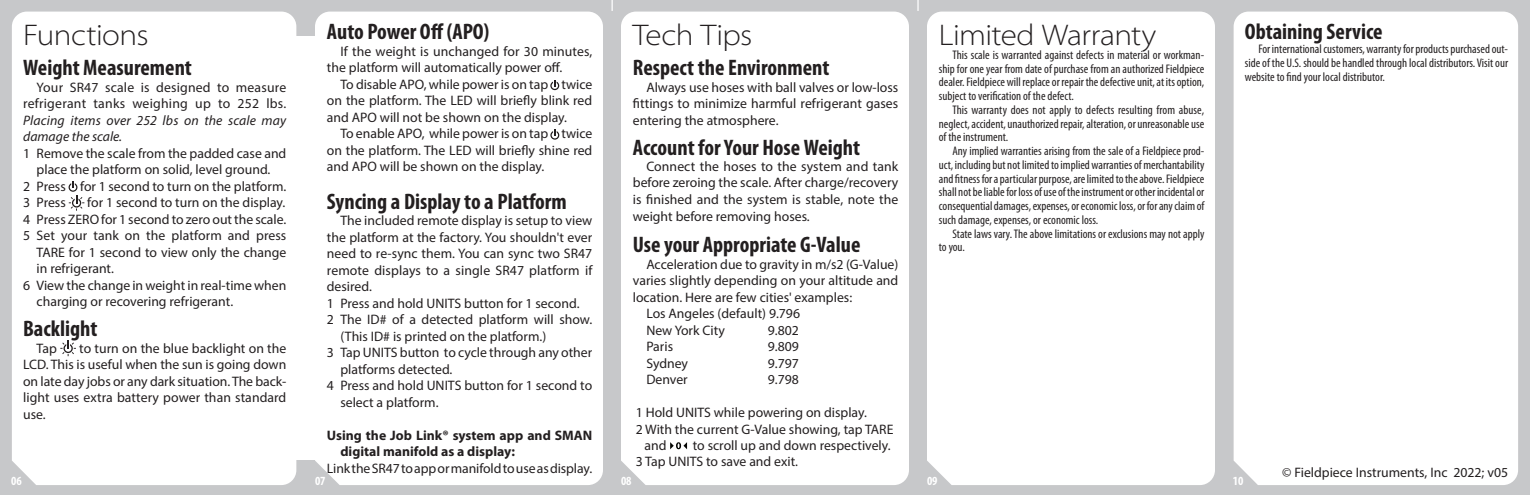
<style>
.page{position:relative;width:1530px;height:495px;background:#c7c8ca}
.page>*{position:absolute;margin:0;border:0;box-sizing:border-box;transform-origin:0 0}
.t1{font:300 semi-expanded 30px "Myriad Pro";letter-spacing:-.02em;color:#231f20}
.t2{font:700 condensed 22.5px "Myriad Pro";color:#231f20}
.t3{font:13.75px/16.5px "Myriad Pro";color:#231f20;text-align:justify}
.t4{font:700 13.75px/16.5px "Myriad Pro";color:#231f20}
.t5{font:italic 13.75px/16.5px "Myriad Pro";letter-spacing:.01em;color:#231f20}
.t6{font:condensed 12.5px/13.8px "Myriad Pro";color:#231f20;text-align:justify}
.t7{font:700 condensed 12.5px "Myriad Pro";color:#fff}
</style>
<div class="page">
<svg style="left:917px;top:0;width:2px;height:11px"></svg>
<div style="left:12px;top:12px;width:284px;height:473px;background:#fff"></div>
<div style="left:315px;top:12px;width:288px;height:473px;background:#fff"></div>
<div style="left:621px;top:12px;width:288px;height:473px;background:#fff"></div>
<div style="left:927px;top:12px;width:288px;height:473px;background:#fff"></div>
<div style="left:1234px;top:12px;width:284px;height:473px;background:#fff"></div>
<svg style="left:69px;top:182px;width:15px;height:29px"></svg>
<svg style="left:60px;top:340px;width:16px;height:16px"></svg>
<svg style="left:550px;top:80px;width:9px;height:10px"></svg>
<svg style="left:550px;top:130px;width:9px;height:10px"></svg>
<div style="left:295px;top:37px;width:22px;height:423px;background:#fff"></div>
<svg style="left:668px;top:437px;width:22px;height:17px"></svg>
<h1 class="t1" style="left:633px;top:18px;width:121px">Tech Tips</h1>
<h2 class="t2" style="left:633px;top:53px;width:198px">Respect the Environment</h2>
<p class="t3" style="left:633px;top:78px;width:267px;text-indent:14px">Always use hoses with ball valves or low-loss fittings to minimize harmful refrigerant gases entering the atmosphere.</p>
<h2 class="t2" style="left:633px;top:133px;width:229px">Account for Your Hose Weight</h2>
<p class="t3" style="left:633px;top:158px;width:267px;text-indent:14px">Connect the hoses to the system and tank before zeroing the scale. After charge/recovery is finished and the system is stable, note the weight before removing hoses.</p>
<h2 class="t2" style="left:633px;top:230px;width:229px">Use your Appropriate G-Value</h2>
<p class="t3" style="left:646px;top:255px;width:254px">Acceleration due to gravity in m/s2 (G-Value)</p>
<p class="t3" style="left:633px;top:272px;width:267px">varies slightly depending on your altitude and</p>
<p class="t3" style="left:633px;top:288px;width:221px">location. Here are few cities' examples:</p>
<p class="t3" style="left:646px;top:305px;width:155px">Los Angeles (default) 9.796</p>
<p class="t3" style="left:646px;top:321px;width:80px">New York City</p>
<p class="t3" style="left:768px;top:321px;width:33px">9.802</p>
<p class="t3" style="left:646px;top:338px;width:28px">Paris</p>
<p class="t3" style="left:768px;top:338px;width:33px">9.809</p>
<p class="t3" style="left:646px;top:354px;width:43px">Sydney</p>
<p class="t3" style="left:768px;top:354px;width:33px">9.797</p>
<p class="t3" style="left:646px;top:371px;width:43px">Denver</p>
<p class="t3" style="left:768px;top:371px;width:33px">9.798</p>
<p class="t3" style="left:636px;top:404px;width:233px">1 Hold UNITS while powering on display.</p>
<p class="t3" style="left:636px;top:420px;width:259px">2 With the current G-Value showing, tap TARE</p>
<p class="t3" style="left:645px;top:437px;width:24px">and</p>
<h1 class="t1" style="left:939px;top:18px;width:219px">Limited Warranty</h1>
<p class="t6" style="left:939px;top:48px;width:267px;text-indent:13px">This scale is warranted against defects in material or workman&shy;ship for one year from date of purchase from an authorized Fieldpiece dealer. Fieldpiece will replace or repair the defective unit, at its option, subject to verification of the defect.</p>
<p class="t6" style="left:939px;top:103px;width:267px;text-indent:13px">This warranty does not apply to defects resulting from abuse, neglect, accident, unauthorized repair, alteration, or unreasonable use of the instrument.</p>
<p class="t6" style="left:939px;top:144px;width:267px;text-indent:13px">Any implied warranties arising from the sale of a Fieldpiece prod&shy;uct, including but not limited to implied warranties of merchantability and fitness for a particular purpose, are limited to the above. Fieldpiece shall not be liable for loss of use of the instrument or other incidental or consequential damages, expenses, or economic loss, or for any claim of such damage, expenses, or economic loss.</p>
<p class="t6" style="left:939px;top:226px;width:267px;text-indent:13px">State laws vary. The above limitations or exclusions may not apply to you.</p>
<h2 class="t2" style="left:327px;top:18px;width:164px">Auto Power Off (APO)</h2>
<p class="t3" style="left:327px;top:43px;width:267px;text-indent:14px">If the weight is unchanged for 30 minutes, the platform will automatically power off.</p>
<p class="t3" style="left:327px;top:76px;width:267px;text-indent:14px">To disable APO, while power is on tap twice on the platform. The LED will briefly blink red and APO will not be shown on the display.</p>
<p class="t3" style="left:327px;top:125px;width:267px;text-indent:13px">To enable APO, while power is on tap twice on the platform. The LED will briefly shine red and APO will be shown on the display.</p>
<h2 class="t2" style="left:327px;top:187px;width:242px">Syncing a Display to a Platform</h2>
<p class="t3" style="left:340px;top:212px;width:253px">The included remote display is setup to view</p>
<p class="t3" style="left:327px;top:229px;width:267px">the platform at the factory. You shouldn't ever</p>
<p class="t3" style="left:327px;top:245px;width:267px">need to re-sync them. You can sync two SR47</p>
<p class="t3" style="left:327px;top:262px;width:267px">remote displays to a single SR47 platform if</p>
<p class="t3" style="left:327px;top:278px;width:47px">desired.</p>
<p class="t3" style="left:327px;top:295px;width:254px">1 Press and hold UNITS button for 1 second.</p>
<p class="t3" style="left:327px;top:311px;width:267px">2 The ID# of a detected platform will show.</p>
<p class="t3" style="left:340px;top:328px;width:207px">(This ID# is printed on the platform.)</p>
<p class="t3" style="left:327px;top:344px;width:267px">3 Tap UNITS button to cycle through any other</p>
<p class="t3" style="left:340px;top:361px;width:114px">platforms detected.</p>
<p class="t3" style="left:327px;top:377px;width:267px">4 Press and hold UNITS button for 1 second to</p>
<p class="t3" style="left:340px;top:394px;width:100px">select a platform.</p>
<p class="t4" style="left:340px;top:427px;width:254px;text-indent:-14px">Using the Job Link® system app and SMAN digital manifold as a display:</p>
<p class="t3" style="left:327px;top:460px;width:267px">Link the SR47 to app or manifold to use as display.</p>
<h2 class="t2" style="left:1245px;top:18px;width:139px">Obtaining Service</h2>
<p class="t6" style="left:1245px;top:42px;width:265px;text-indent:13px">For international customers, warranty for products purchased out&shy;side of the U.S. should be handled through local distributors. Visit our website to find your local distributor.</p>
<h1 class="t1" style="left:23px;top:18px;width:127px">Functions</h1>
<h2 class="t2" style="left:23px;top:53px;width:170px">Weight Measurement</h2>
<p class="t3" style="left:23px;top:78px;width:265px;text-align:right">Your SR47 scale is designed to measure refrigerant tanks weighing up to 252 lbs.</p>
<p class="t5" style="left:23px;top:111px;width:265px">Placing items over 252 lbs on the scale may damage the scale.</p>
<p class="t3" style="left:23px;top:144px;width:265px">1 Remove the scale from the padded case and</p>
<p class="t3" style="left:37px;top:161px;width:235px">place the platform on solid, level ground.</p>
<p class="t3" style="left:23px;top:177px;width:265px">2 Press for 1 second to turn on the platform.</p>
<p class="t3" style="left:23px;top:194px;width:44px">3 Press</p>
<p class="t3" style="left:87px;top:194px;width:200px">for 1 second to turn on the display.</p>
<p class="t3" style="left:23px;top:210px;width:265px">4 Press ZERO for 1 second to zero out the scale.</p>
<p class="t3" style="left:23px;top:227px;width:265px">5 Set your tank on the platform and press</p>
<p class="t3" style="left:37px;top:243px;width:251px">TARE for 1 second to view only the change</p>
<p class="t3" style="left:37px;top:260px;width:79px">in refrigerant.</p>
<p class="t3" style="left:23px;top:276px;width:265px">6 View the change in weight in real-time when</p>
<p class="t3" style="left:37px;top:293px;width:198px">charging or recovering refrigerant.</p>
<h2 class="t2" style="left:23px;top:314px;width:76px">Backlight</h2>
<p class="t3" style="left:37px;top:339px;width:22px">Tap</p>
<p class="t3" style="left:23px;top:339px;width:265px;text-indent:56px">to turn on the blue backlight on the LCD. This is useful when the sun is going down on late day jobs or any dark situation. The back&shy;light uses extra battery power than standard use.</p>
<p class="t3" style="left:636px;top:437px;width:256px;text-indent:57px">to scroll up and down respectively.<br>3 Tap UNITS to save and exit.</p>
<p class="t3" style="left:1282px;top:464px;width:227px">© Fieldpiece Instruments, Inc 2022; v05</p>
<p class="t7" style="left:11px;top:473px;width:12px">06</p>
<p class="t7" style="left:315px;top:473px;width:12px">07</p>
<p class="t7" style="left:621px;top:473px;width:12px">08</p>
<p class="t7" style="left:927px;top:473px;width:12px">09</p>
<p class="t7" style="left:1233px;top:473px;width:12px">10</p>
</div>
